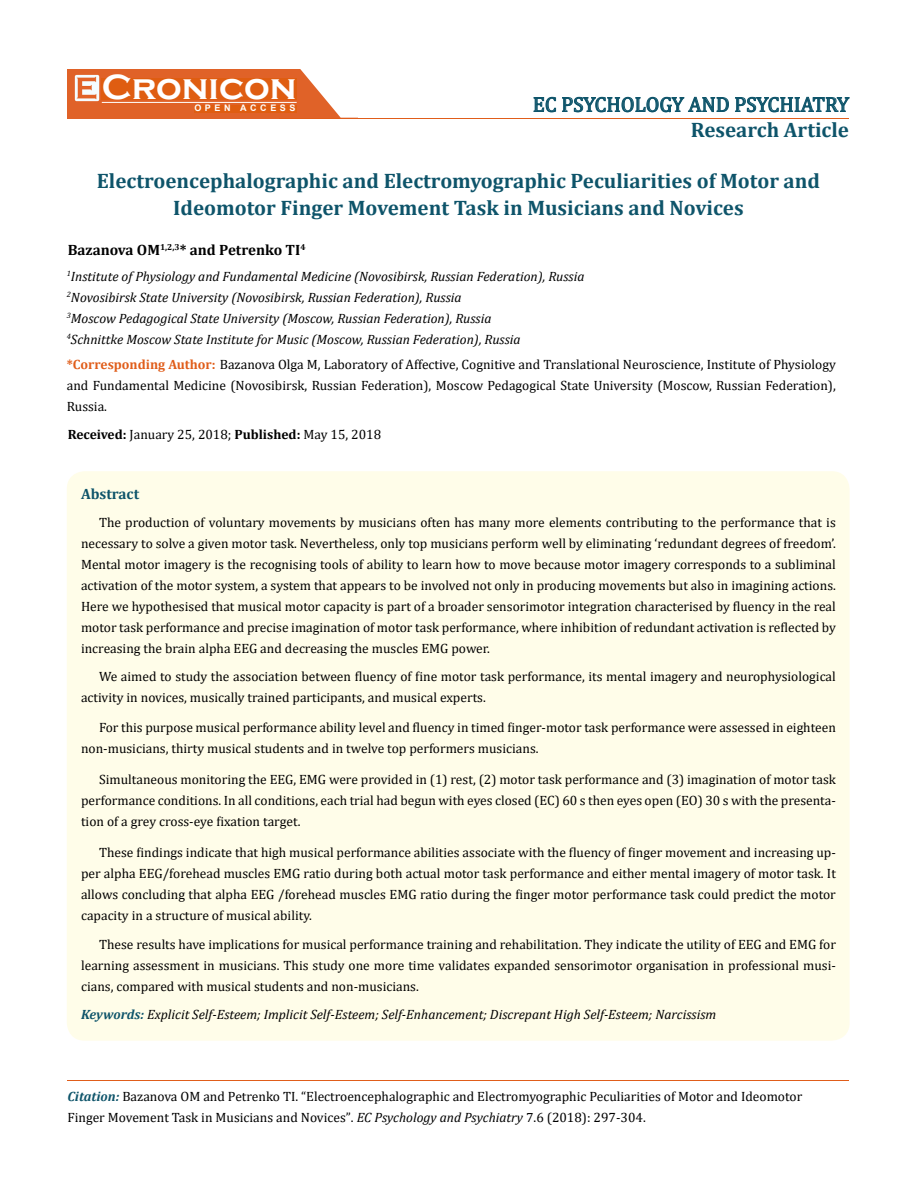
<style>
.page{position:relative;width:917px;height:1190px;background:#fff}
.page>*{position:absolute;margin:0;border:0;box-sizing:border-box;transform-origin:0 0}
.t1{font:700 36px "Copperplate Gothic";color:#fff}
.t2{font:700 21px/27px "Cambria";color:#0e546a;text-align:center}
.t3{font:21px "Cambria";color:#0e546a}
.t4{font:700 15px "Cambria";color:#000}
.t5{font:700 15px "Cambria";color:#0e546a}
.t6{font:13.5px/21px "Cambria";color:#000;text-align:justify}
.t7{font:italic 13.5px/21px "Cambria";color:#000}
.t8{font:700 9px "Arial";letter-spacing:.4em;color:#fff}
.s1{font-weight:700;color:#e05d1a}
.s2{font-weight:700}
.s3{font-weight:700;color:#0e546a}
.s4{font-weight:700;font-style:italic;color:#0e546a}
.s5{font-size:13.35px}
.s6{font-style:italic}
</style>
<div class="page">
<div style="left:67px;top:70px;width:290px;height:49px;background:#e06228"></div>
<svg style="left:300px;top:69px;width:58px;height:49px"></svg>
<img style="left:75px;top:75px;width:24px;height:26px">
<div style="left:102px;top:79px;width:195px;height:21px;background:#df5d11"></div>
<div style="left:194px;top:105px;width:103px;height:7px;background:#df5d11"></div>
<svg style="left:533px;top:97px;width:23px;height:15px"></svg>
<svg style="left:562px;top:97px;width:287px;height:15px"></svg>
<hr style="left:102px;top:102px;width:194px;height:1px;background:#fff">
<hr style="left:279px;top:118px;width:569px;height:1px;background:#e05d1a">
<hr style="left:67px;top:1080px;width:782px;height:1px;background:#e05d1a">
<div style="left:67px;top:471px;width:782px;height:569px;background:#fffde9;border-radius:18px"></div>
<h1 class="t1" style="left:102px;top:68px;width:196px">Cronicon</h1>
<p class="t8" style="left:194px;top:102px;width:103px">OPEN ACCESS</p>
<h2 class="t3" style="left:532px;top:92px;width:318px">EC PSYCHOLOGY AND PSYCHIATRY</h2>
<h2 class="t2" style="left:690px;top:116px;width:160px">Research Article</h2>
<h2 class="t2" style="left:97px;top:166px;width:724px">Electroencephalographic and Electromyographic Peculiarities of Motor and<br>Ideomotor Finger Movement Task in Musicians and Novices</h2>
<p class="t4" style="left:68px;top:239px;width:239px">Bazanova OM<sup>1,2,3</sup>* and Petrenko TI<sup>4</sup></p>
<p class="t7" style="left:67px;top:265px;width:519px"><sup>1</sup>Institute of Physiology and Fundamental Medicine (Novosibirsk, Russian Federation), Russia <sup>2</sup>Novosibirsk State University (Novosibirsk, Russian Federation), Russia<br><sup>3</sup>Moscow Pedagogical State University (Moscow, Russian Federation), Russia<br><sup>4</sup>Schnittke Moscow State Institute for Music (Moscow, Russian Federation), Russia</p>
<p class="t6" style="left:67px;top:354px;width:770px"><span class="s1">*Corresponding Author:</span> Bazanova Olga M, Laboratory of Affective, Cognitive and Translational Neuroscience, Institute of Physiology and Fundamental Medicine (Novosibirsk, Russian Federation), Moscow Pedagogical State University (Moscow, Russian Federation), Russia.</p>
<p class="t6" style="left:68px;top:424px;width:315px"><span class="s2">Received:</span> January 25, 2018; <span class="s2">Published:</span> May 15, 2018</p>
<p class="t5" style="left:81px;top:483px;width:60px">Abstract</p>
<p class="t6" style="left:81px;top:511px;width:756px;text-indent:18px">The production of voluntary movements by musicians often has many more elements contributing to the performance that is necessary to solve a given motor task. Nevertheless, only top musicians perform well by eliminating ‘redundant degrees of freedom’.<br>Mental motor imagery is the recognising tools of ability to learn how to move because motor imagery corresponds to a subliminal activation of the motor system, a system that appears to be involved not only in producing movements but also in imagining actions.<br>Here we hypothesised that musical motor capacity is part of a broader sensorimotor integration characterised by fluency in the real motor task performance and precise imagination of motor task performance, where inhibition of redundant activation is reflected by increasing the brain alpha EEG and decreasing the muscles EMG power.</p>
<p class="t6" style="left:81px;top:666px;width:756px;text-indent:18px">We aimed to study the association between fluency of fine motor task performance, its mental imagery and neurophysiological activity in novices, musically trained participants, and musical experts.</p>
<p class="t6" style="left:81px;top:717px;width:756px;text-indent:18px">For this purpose musical performance ability level and fluency in timed finger-motor task performance were assessed in eighteen non-musicians, thirty musical students and in twelve top performers musicians.</p>
<p class="t6" style="left:81px;top:769px;width:756px;text-indent:18px">Simultaneous monitoring the EEG, EMG were provided in (1) rest, (2) motor task performance and (3) imagination of motor task performance conditions. In all conditions, each trial had begun with eyes closed (EC) 60 s then eyes open (EO) 30 s with the presenta&shy;tion of a grey cross-eye fixation target.</p>
<p class="t6" style="left:81px;top:842px;width:756px;text-indent:18px">These findings indicate that high musical performance abilities associate with the fluency of finger movement and increasing up&shy;per alpha EEG/forehead muscles EMG ratio during both actual motor task performance and either mental imagery of motor task. It allows concluding that alpha EEG /forehead muscles EMG ratio during the finger motor performance task could predict the motor capacity in a structure of musical ability.</p>
<p class="t6" style="left:81px;top:934px;width:756px;text-indent:18px">These results have implications for musical performance training and rehabilitation. They indicate the utility of EEG and EMG for learning assessment in musicians. This study one more time validates expanded sensorimotor organisation in professional musi&shy;cians, compared with musical students and non-musicians.</p>
<p class="t7" style="left:81px;top:1003px;width:636px"><span class="s3">Keywords:</span> Explicit Self-Esteem; Implicit Self-Esteem; Self-Enhancement; Discrepant High Self-Esteem; Narcissism</p>
<p class="t6" style="left:67px;top:1085px;width:736px"><span class="s4">Citation:</span> Bazanova OM and Petrenko TI. “Electroencephalographic and Electromyographic Peculiarities of Motor and Ideomotor<br>Finger Movement Task in Musicians and Novices”<span class="s5">.</span> <span class="s6">EC Psychology and Psychiatry</span> <span class="s5">7</span>.6 (2018): 297-304.</p>
</div>
